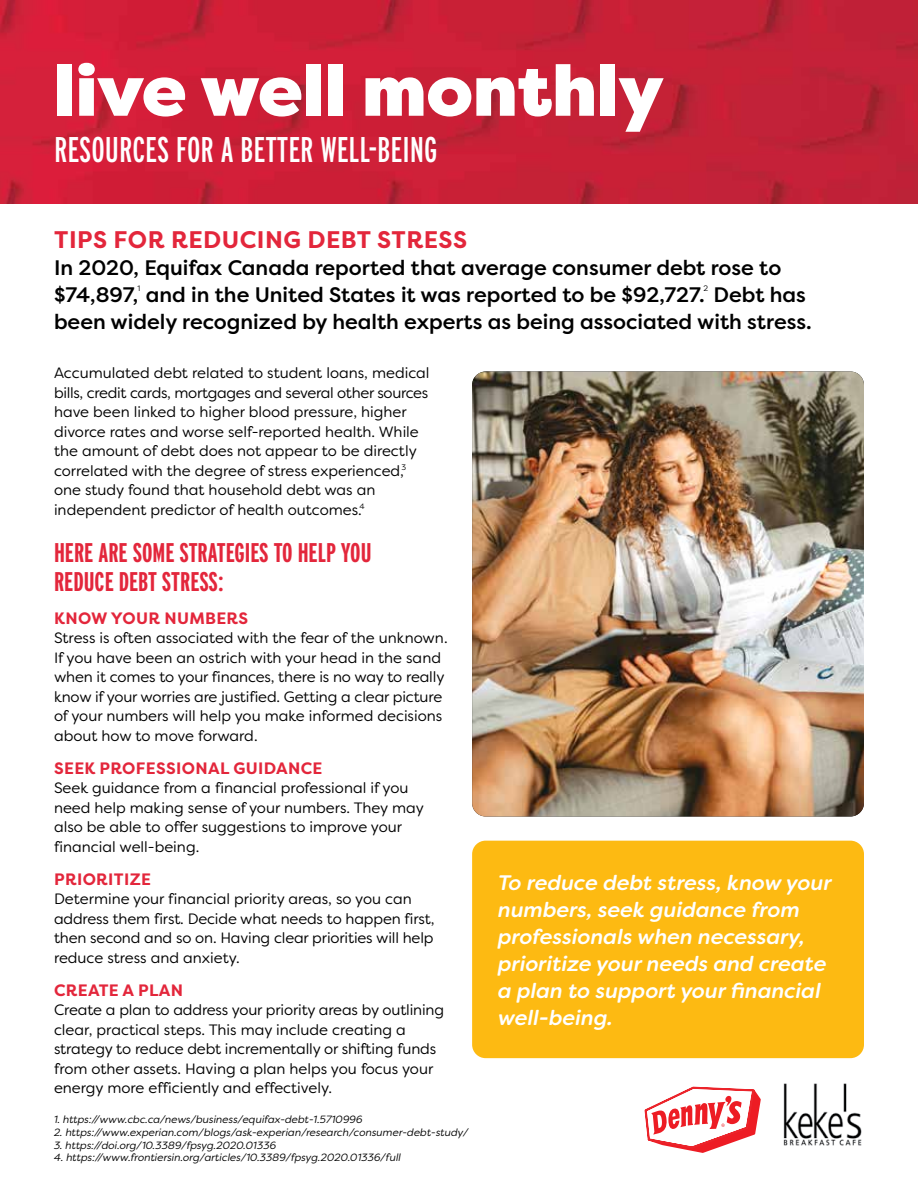
<style>
.page{position:relative;width:918px;height:1188px;background:#fff}
.page>*{position:absolute;margin:0;border:0;box-sizing:border-box;transform-origin:0 0}
.t1{font:900 71.4px "Filson Pro";color:#fff}
.t2{font:35.7px "Interstate Compressed";color:#fff}
.t3{font:700 27px/28.8px "Interstate Compressed";color:#e3263b}
.t4{font:700 24px "Filson Pro";letter-spacing:.02em;color:#e3263b}
.t5{font:500 21px/27px "Filson Pro";color:#000}
.t6{font:italic 500 21px/27px "Filson Soft";color:#fff}
.t7{font:700 16.5px "Filson Pro";letter-spacing:.02em;color:#e3263b}
.t8{font:15px/19.5px "Filson Soft";color:#000}
.t9{font:italic 10.5px "Filson Soft";color:#000}
.t10{font:7.8px "Filson Pro";color:#000}
</style>
<div class="page">
<img style="left:783px;top:1083px;width:79px;height:63px">
<svg style="left:645px;top:1087px;width:116px;height:66px"></svg>
<img style="left:0;top:0;width:918px;height:204px">
<img style="left:472px;top:372px;width:392px;height:444px">
<div style="left:472px;top:841px;width:392px;height:217px;background:#fdba12;border-radius:14px"></div>
<h1 class="t1" style="left:54px;top:46px;width:611px">live well monthly</h1>
<h2 class="t2" style="left:54px;top:130px;width:385px">RESOURCES FOR A BETTER WELL-BEING</h2>
<h3 class="t4" style="left:54px;top:224px;width:415px">TIPS FOR REDUCING DEBT STRESS</h3>
<h3 class="t5" style="left:54px;top:253px;width:753px">In 2020, Equifax Canada reported that average consumer debt rose to $74,897, and in the United States it was reported to be $92,727. Debt has</h3>
<p class="t10" style="left:138px;top:283px;width:4px">1</p>
<p class="t10" style="left:703px;top:283px;width:6px">2</p>
<h3 class="t5" style="left:54px;top:307px;width:759px">been widely recognized by health experts as being associated with stress.</h3>
<p class="t8" style="left:54px;top:363px;width:377px">Accumulated debt related to student loans, medical bills, credit cards, mortgages and several other sources have been linked to higher blood pressure, higher divorce rates and worse self-reported health. While the amount of debt does not appear to be directly correlated with the degree of stress experienced,<sup>3 </sup>one study found that household debt was an independent predictor of health outcomes.<sup>4</sup></p>
<h3 class="t3" style="left:54px;top:538px;width:319px">HERE ARE SOME STRATEGIES TO HELP YOU<br>REDUCE DEBT STRESS:</h3>
<p class="t7" style="left:54px;top:608px;width:196px">KNOW YOUR NUMBERS</p>
<p class="t8" style="left:54px;top:628px;width:395px">Stress is often associated with the fear of the unknown.<br>If you have been an ostrich with your head in the sand when it comes to your finances, there is no way to really know if your worries are justified. Getting a clear picture of your numbers will help you make informed decisions about how to move forward.</p>
<p class="t7" style="left:54px;top:758px;width:270px">SEEK PROFESSIONAL GUIDANCE</p>
<p class="t8" style="left:54px;top:778px;width:371px">Seek guidance from a financial professional if you need help making sense of your numbers. They may also be able to offer suggestions to improve your financial well-being.</p>
<p class="t7" style="left:54px;top:869px;width:98px">PRIORITIZE</p>
<p class="t8" style="left:54px;top:889px;width:382px">Determine your financial priority areas, so you can address them first. Decide what needs to happen first, then second and so on. Having clear priorities will help reduce stress and anxiety.</p>
<p class="t7" style="left:54px;top:980px;width:130px">CREATE A PLAN</p>
<p class="t8" style="left:54px;top:1000px;width:392px">Create a plan to address your priority areas by outlining clear, practical steps. This may include creating a strategy to reduce debt incrementally or shifting funds from other assets. Having a plan helps you focus your energy more efficiently and effectively.</p>
<p class="t9" style="left:54px;top:1113px;width:310px">1. https://www.cbc.ca/news/business/equifax-debt-1.5710996</p>
<p class="t9" style="left:54px;top:1126px;width:416px">2. https://www.experian.com/blogs/ask-experian/research/consumer-debt-study/</p>
<p class="t9" style="left:54px;top:1138px;width:224px">3. https://doi.org/10.3389/fpsyg.2020.01336</p>
<p class="t9" style="left:54px;top:1151px;width:349px">4. https://www.frontiersin.org/articles/10.3389/fpsyg.2020.01336/full</p>
<h3 class="t6" style="left:498px;top:869px;width:335px">To reduce debt stress, know your numbers, seek guidance from professionals when necessary, prioritize your needs and create a plan to support your financial well-being.</h3>
</div>
